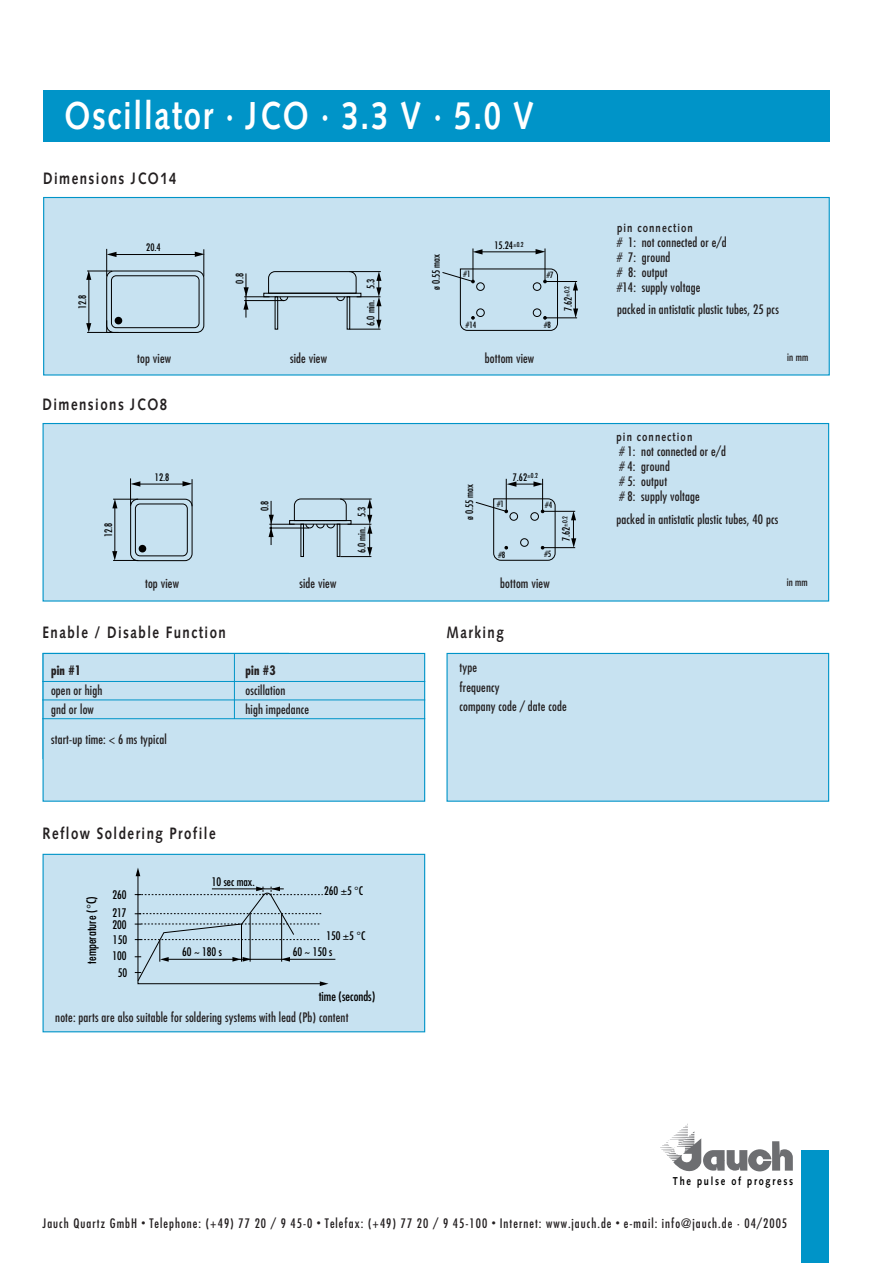
<style>
.page{position:relative;width:893px;height:1263px;background:#fff}
.page>*{position:absolute;margin:0;border:0;box-sizing:border-box;transform-origin:0 0}
.t1{font:700 39px "Syntax";letter-spacing:.055em;color:#fff;scale:.8 1}
.t2{font:700 16.5px "Syntax";letter-spacing:.11em;color:#231f20;scale:.8 1}
.t3{font:condensed 12.75px/15px "Futura";letter-spacing:.01em;color:#231f20}
.t4{font:condensed 12.75px "Futura";letter-spacing:.08em;color:#231f20}
.t5{font:condensed 12.75px "Futura";color:#000}
.t6{font:700 condensed 12.75px "Futura";letter-spacing:.015em;color:#231f20}
.t7{font:700 12px "Syntax";letter-spacing:.11em;color:#231f20;scale:.8 1}
.t8{font:condensed 11.55px/18.5px "Futura";color:#000}
.t9{font:700 11.4px "Syntax";letter-spacing:.19em;color:#000;scale:.8 1}
.t10{font:condensed 10.5px "Futura";letter-spacing:.01em;color:#231f20}
.t11{font:condensed 10.05px "Futura";color:#000}
.t12{font:condensed 8.4px "Futura";color:#000}
</style>
<div class="page">
<div style="left:43px;top:90px;width:787px;height:51px;background:#0094c8"></div>
<div style="left:44px;top:197px;width:785px;height:178px;background:#c7e2f1"></div>
<hr style="left:111px;top:254px;width:89px;height:1px;background:#000">
<hr style="left:89px;top:275px;width:1px;height:53px;background:#000">
<div style="left:106px;top:271px;width:98px;height:62px;border:1px solid #000;border-radius:7px"></div>
<div style="left:111px;top:275px;width:88px;height:53px;border:1px solid #000;border-radius:5px"></div>
<hr style="left:545px;top:248px;width:1px;height:33px;background:#000">
<hr style="left:473px;top:248px;width:1px;height:33px;background:#000">
<hr style="left:477px;top:251px;width:63px;height:1px;background:#000">
<svg style="left:473px;top:249px;width:9px;height:5px"></svg>
<svg style="left:536px;top:249px;width:9px;height:5px"></svg>
<hr style="left:545px;top:281px;width:32px;height:1px;background:#000">
<hr style="left:545px;top:317px;width:32px;height:1px;background:#000">
<svg style="left:195px;top:249px;width:10px;height:27px"></svg>
<svg style="left:243px;top:268px;width:315px;height:63px"></svg>
<svg style="left:86px;top:319px;width:33px;height:14px"></svg>
<svg style="left:86px;top:249px;width:31px;height:31px"></svg>
<div style="left:115px;top:317px;width:7px;height:7px;background:#000;border-radius:50%"></div>
<div style="left:43px;top:197px;width:787px;height:179px;border:1px solid #0094c8"></div>
<div style="left:43px;top:423px;width:786px;height:178px;background:#c7e2f1"></div>
<div style="left:130px;top:499px;width:62px;height:62px;border:1px solid #000;border-radius:7px"></div>
<div style="left:135px;top:503px;width:53px;height:53px;border:1px solid #000;border-radius:5px"></div>
<hr style="left:506px;top:479px;width:1px;height:32px;background:#000">
<hr style="left:542px;top:479px;width:1px;height:32px;background:#000">
<hr style="left:543px;top:511px;width:32px;height:1px;background:#000">
<hr style="left:543px;top:547px;width:32px;height:1px;background:#000">
<hr style="left:135px;top:484px;width:52px;height:1px;background:#000">
<svg style="left:183px;top:479px;width:10px;height:27px"></svg>
<svg style="left:269px;top:498px;width:287px;height:63px"></svg>
<hr style="left:115px;top:503px;width:1px;height:53px;background:#000">
<svg style="left:112px;top:551px;width:26px;height:10px"></svg>
<svg style="left:112px;top:478px;width:28px;height:30px"></svg>
<div style="left:139px;top:545px;width:7px;height:7px;background:#000;border-radius:50%"></div>
<div style="left:43px;top:423px;width:786px;height:178px;border:1px solid #0094c8"></div>
<div style="left:43px;top:653px;width:382px;height:148px;background:#c7e2f1"></div>
<div style="left:43px;top:653px;width:382px;height:149px;border:1px solid #0094c8"></div>
<hr style="left:43px;top:681px;width:382px;height:1px;background:#0094c8">
<hr style="left:43px;top:699px;width:382px;height:1px;background:#0094c8">
<hr style="left:43px;top:718px;width:382px;height:1px;background:#0094c8">
<hr style="left:234px;top:653px;width:1px;height:66px;background:#0094c8">
<div style="left:447px;top:653px;width:382px;height:148px;background:#c7e2f1"></div>
<div style="left:446px;top:653px;width:383px;height:149px;border:1px solid #0094c8"></div>
<div style="left:801px;top:1150px;width:28px;height:113px;background:#0094c8"></div>
<svg style="left:660px;top:1123px;width:133px;height:49px"></svg>
<div style="left:43px;top:854px;width:382px;height:178px;background:#c7e2f1"></div>
<div style="left:43px;top:854px;width:382px;height:178px;border:1px solid #0094c8"></div>
<svg style="left:566px;top:281px;width:12px;height:37px"></svg>
<svg style="left:507px;top:478px;width:36px;height:9px"></svg>
<svg style="left:564px;top:511px;width:12px;height:37px"></svg>
<svg style="left:134px;top:867px;width:202px;height:119px"></svg>
<h1 class="t1" style="left:64px;top:100px;width:589px">Oscillator · JCO · 3.3 V · 5.0 V</h1>
<p class="t2" style="left:43px;top:171px;width:168px">Dimensions JCO14</p>
<p class="t11" style="left:78px;top:309px;width:16px;rotate:-90deg">12.8</p>
<p class="t11" style="left:146px;top:243px;width:16px">20.4</p>
<p class="t11" style="left:235px;top:284px;width:12px;rotate:-90deg">0.8</p>
<p class="t11" style="left:366px;top:326px;width:48px;rotate:-90deg">6.0 min. 5.3</p>
<p class="t11" style="left:432px;top:290px;width:38px;rotate:-90deg">ø 0.55 max</p>
<p class="t12" style="left:464px;top:270px;width:8px">#1</p>
<p class="t12" style="left:466px;top:321px;width:12px">#14</p>
<p class="t11" style="left:494px;top:241px;width:31px">15.24 <sup>0.2</sup></p>
<p class="t12" style="left:547px;top:271px;width:8px">#7</p>
<p class="t12" style="left:544px;top:321px;width:8px">#8</p>
<p class="t3" style="left:137px;top:352px;width:35px">top view</p>
<p class="t3" style="left:290px;top:352px;width:38px">side view</p>
<p class="t3" style="left:485px;top:352px;width:51px">bottom view</p>
<p class="t11" style="left:564px;top:311px;width:27px;rotate:-90deg">7.62 <sup>0.2</sup></p>
<p class="t2" style="left:43px;top:397px;width:157px">Dimensions JCO8</p>
<p class="t11" style="left:104px;top:537px;width:16px;rotate:-90deg">12.8</p>
<p class="t11" style="left:155px;top:472px;width:16px">12.8</p>
<p class="t11" style="left:260px;top:511px;width:12px;rotate:-90deg">0.8</p>
<p class="t11" style="left:357px;top:553px;width:48px;rotate:-90deg">6.0 min. 5.3</p>
<p class="t11" style="left:465px;top:520px;width:38px;rotate:-90deg">ø 0.55 max</p>
<p class="t12" style="left:497px;top:500px;width:8px">#1</p>
<p class="t11" style="left:513px;top:472px;width:27px">7.62 <sup>0.2</sup></p>
<p class="t12" style="left:545px;top:501px;width:8px">#4</p>
<p class="t12" style="left:498px;top:551px;width:8px">#8</p>
<p class="t12" style="left:544px;top:550px;width:8px">#5</p>
<p class="t3" style="left:145px;top:577px;width:35px">top view</p>
<p class="t3" style="left:299px;top:577px;width:38px">side view</p>
<p class="t3" style="left:500px;top:577px;width:51px">bottom view</p>
<p class="t11" style="left:562px;top:541px;width:27px;rotate:-90deg">7.62 <sup>0.2</sup></p>
<p class="t2" style="left:43px;top:625px;width:231px">Enable / Disable Function</p>
<p class="t6" style="left:51px;top:665px;width:32px">pin #1</p>
<p class="t6" style="left:245px;top:665px;width:32px">pin #3</p>
<p class="t3" style="left:51px;top:683px;width:53px">open or high</p>
<p class="t3" style="left:245px;top:683px;width:41px">oscillation</p>
<p class="t3" style="left:51px;top:703px;width:44px">gnd or low</p>
<p class="t3" style="left:245px;top:703px;width:65px">high impedance</p>
<p class="t3" style="left:51px;top:733px;width:117px">start-up time: &lt; 6 ms typical</p>
<p class="t2" style="left:43px;top:826px;width:218px">Reflow Soldering Profile</p>
<p class="t5" style="left:86px;top:964px;width:69px;rotate:-90deg">temperature ( C)</p>
<p class="t8" style="left:112px;top:886px;width:16px">260<br>217</p>
<p class="t8" style="left:112px;top:916px;width:16px">200</p>
<p class="t8" style="left:113px;top:931px;width:16px">150</p>
<p class="t8" style="left:212px;top:873px;width:44px">10 sec max.</p>
<p class="t8" style="left:324px;top:882px;width:40px">260 5 C</p>
<p class="t8" style="left:326px;top:927px;width:40px">150 5 C</p>
<p class="t8" style="left:112px;top:948px;width:16px">100</p>
<p class="t8" style="left:182px;top:943px;width:41px">60 ~ 180 s</p>
<p class="t8" style="left:293px;top:943px;width:41px">60 ~ 150 s</p>
<p class="t8" style="left:118px;top:964px;width:11px">50</p>
<p class="t5" style="left:319px;top:990px;width:58px">time (seconds)</p>
<p class="t3" style="left:55px;top:1010px;width:295px">note: parts are also suitable for soldering systems with lead (Pb) content</p>
<p class="t2" style="left:446px;top:625px;width:73px">Marking</p>
<p class="t3" style="left:459px;top:659px;width:109px;line-height:19.5px">type<br>frequency<br>company code / date code</p>
<p class="t7" style="left:617px;top:223px;width:96px">pin connection</p>
<p class="t3" style="left:617px;top:235px;width:111px"># 1: not connected or e/d # 7: ground<br># 8: output<br>#14: supply voltage</p>
<p class="t3" style="left:617px;top:303px;width:163px">packed in antistatic plastic tubes, 25 pcs</p>
<p class="t10" style="left:787px;top:352px;width:23px">in mm</p>
<p class="t7" style="left:617px;top:432px;width:96px">pin connection</p>
<p class="t3" style="left:619px;top:445px;width:108px"># 1: not connected or e/d # 4: ground<br># 5: output<br># 8: supply voltage</p>
<p class="t3" style="left:617px;top:513px;width:163px">packed in antistatic plastic tubes, 40 pcs</p>
<p class="t10" style="left:787px;top:577px;width:23px">in mm</p>
<p class="t9" style="left:673px;top:1176px;width:152px">The pulse of progress</p>
<p class="t4" style="left:43px;top:1217px;width:746px">Jauch Quartz GmbH <sup>•</sup> Telephone: (+49) 77 20 / 9 45-0 <sup>•</sup> Telefax: (+49) 77 20 / 9 45-100 <sup>•</sup> Internet: www.jauch.de <sup>•</sup> e-mail: info@jauch.de · 04/2005</p>
</div>
